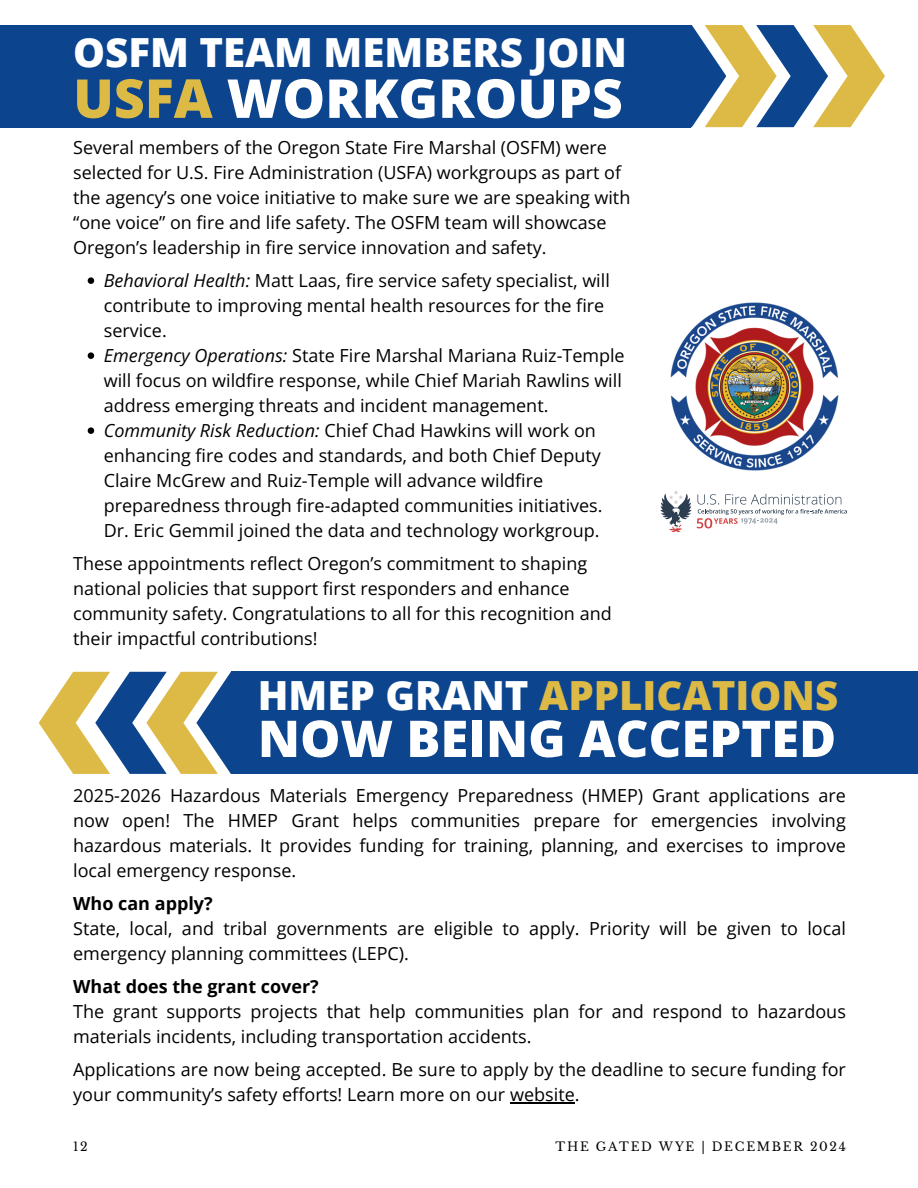
<style>
.page{position:relative;width:918px;height:1188px;background:#fff}
.page>*{position:absolute;margin:0;border:0;box-sizing:border-box;transform-origin:0 0}
.t1{font:800 53.7px "Open Sans";color:#fff}
.t2{font:800 50.7px "Open Sans";color:#fff}
.t3{font:800 40.2px "Open Sans";color:#ddba46}
.t4{font:800 40.2px "Open Sans";color:#fff}
.t5{font:18px/25px "Open Sans";color:#000}
.t6{font:12.15px "Libre Baskerville";letter-spacing:.14em;color:#000}
.s1{color:#ddba46}
.s2{font-style:italic}
.s3{color:#fff}
.s4{font-weight:700}
</style>
<div class="page">
<div style="left:232px;top:672px;width:686px;height:102px;background:#0c458e"></div>
<svg style="left:39px;top:672px;width:193px;height:102px"></svg>
<div style="left:0;top:25px;width:691px;height:102px;background:#0c458e"></div>
<svg style="left:691px;top:25px;width:194px;height:102px"></svg>
<svg style="left:660px;top:490px;width:31px;height:42px"></svg>
<svg style="left:697px;top:494px;width:150px;height:34px"></svg>
<img style="left:670px;top:302px;width:169px;height:169px">
<hr style="left:510px;top:1102px;width:65px;height:2px;background:#000">
<svg style="left:88px;top:277px;width:6px;height:7px"></svg>
<svg style="left:88px;top:352px;width:6px;height:7px"></svg>
<svg style="left:88px;top:427px;width:6px;height:7px"></svg>
<p class="t4" style="left:73px;top:24px;width:555px">OSFM TEAM MEMBERS JOIN</p>
<p class="t1" style="left:73px;top:61px;width:551px"><span class="s1">USFA</span> WORKGROUPS</p>
<h1 class="t5" style="left:73px;top:134px;width:559px">Several members of the Oregon State Fire Marshal (OSFM) were selected for U.S. Fire Administration (USFA) workgroups as part of the agency’s one voice initiative to make sure we are speaking with “one voice” on fire and life safety. The OSFM team will showcase Oregon’s leadership in fire service innovation and safety.</h1>
<h3 class="t5" style="left:104px;top:267px;width:508px"><span class="s2">Behavioral Health:</span> Matt Laas, fire service safety specialist, will contribute to improving mental health resources for the fire service.</h3>
<h3 class="t5" style="left:104px;top:342px;width:522px"><span class="s2">Emergency Operations:</span> State Fire Marshal Mariana Ruiz-Temple will focus on wildfire response, while Chief Mariah Rawlins will address emerging threats and incident management.</h3>
<h3 class="t5" style="left:104px;top:417px;width:500px"><span class="s2">Community Risk Reduction:</span> Chief Chad Hawkins will work on enhancing fire codes and standards, and both Chief Deputy Claire McGrew and Ruiz-Temple will advance wildfire preparedness through fire-adapted communities initiatives.<br>Dr. Eric Gemmil joined the data and technology workgroup.</h3>
<h3 class="t5" style="left:73px;top:550px;width:540px">These appointments reflect Oregon’s commitment to shaping national policies that support first responders and enhance community safety. Congratulations to all for this recognition and their impactful contributions!</h3>
<p class="t3" style="left:258px;top:667px;width:582px"><span class="s3">HMEP GRANT</span> APPLICATIONS</p>
<p class="t2" style="left:258px;top:703px;width:580px">NOW BEING ACCEPTED</p>
<p class="t5" style="left:73px;top:783px;width:774px;text-align:justify">2025-2026 Hazardous Materials Emergency Preparedness (HMEP) Grant applications are now open! The HMEP Grant helps communities prepare for emergencies involving hazardous materials. It provides funding for training, planning, and exercises to improve local emergency response.</p>
<p class="t5" style="left:73px;top:891px;width:774px"><span class="s4">Who can apply?<br></span>State, local, and tribal governments are eligible to apply. Priority will be given to local emergency planning committees (LEPC).</p>
<p class="t5" style="left:73px;top:974px;width:774px"><span class="s4">What does the grant cover?<br></span>The grant supports projects that help communities plan for and respond to hazardous materials incidents, including transportation accidents.</p>
<h3 class="t5" style="left:73px;top:1057px;width:774px">Applications are now being accepted. Be sure to apply by the deadline to secure funding for your community’s safety efforts! Learn more on our website.</h3>
<h3 class="t6" style="left:73px;top:1139px;width:16px">12</h3>
<h2 class="t6" style="left:556px;top:1139px;width:292px">THE GATED WYE | DECEMBER 2024</h2>
</div>
